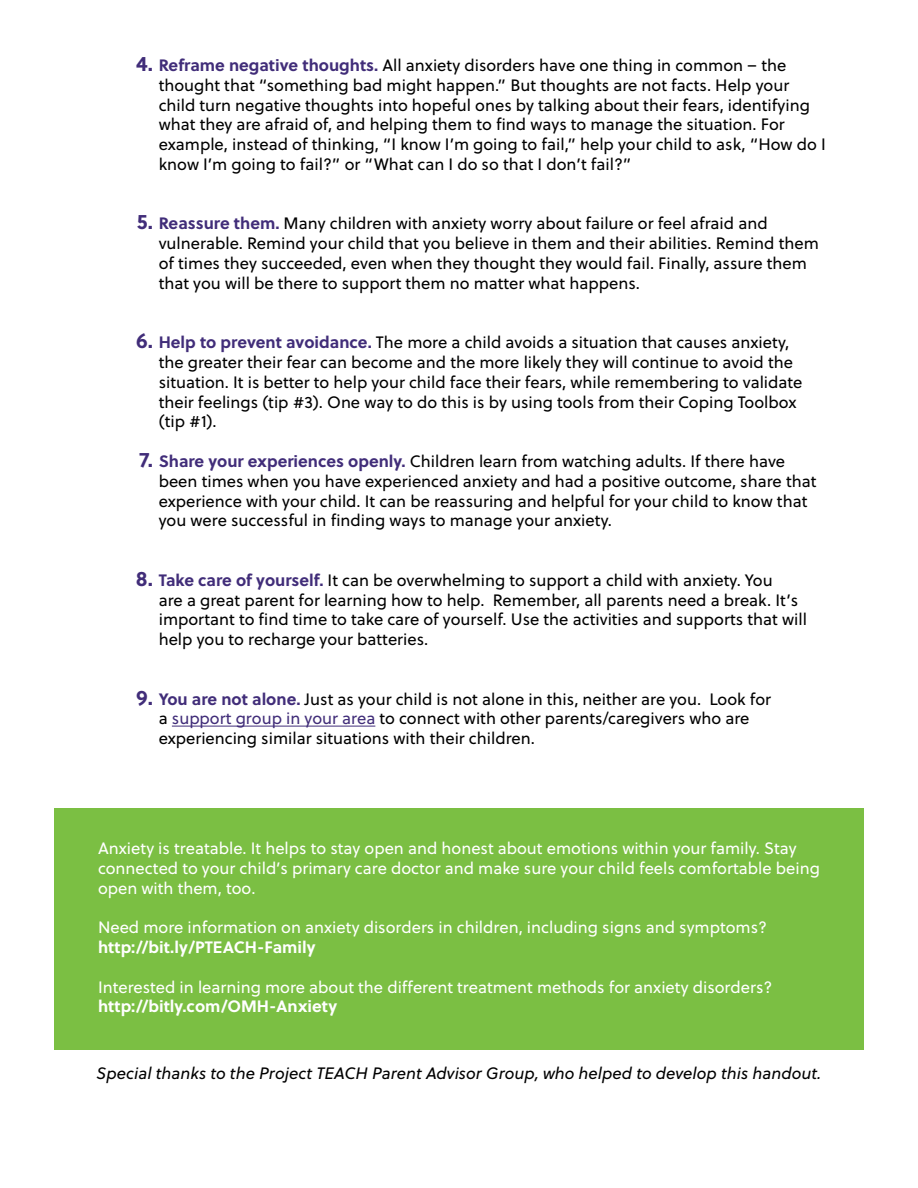
<style>
.page{position:relative;width:918px;height:1188px;background:#fff}
.page>*{position:absolute;margin:0;border:0;box-sizing:border-box;transform-origin:0 0}
.t1{font:700 21px "Soleil";color:#412d79}
.t2{font:16.5px/19.8px "Soleil";color:#000}
.t3{font:16.5px/19.8px "Soleil";color:#fff}
.t4{font:italic 16.5px "Soleil";color:#000}
.t5{font:700 16.5px "Soleil";color:#fff}
.s1{font-weight:700;color:#412d79}
.s2{color:#412d79}
</style>
<div class="page">
<div style="left:54px;top:808px;width:810px;height:242px;background:#7bbf43"></div>
<hr style="left:172px;top:726px;width:203px;height:1px;background:#412d79">
<p class="t1" style="left:136px;top:47px;width:18px">4.</p>
<p class="t2" style="left:159px;top:55px;width:669px"><span class="s1">Reframe negative thoughts.</span> All anxiety disorders have one thing in common – the thought that “something bad might happen.” But thoughts are not facts. Help your child turn negative thoughts into hopeful ones by talking about their fears, identifying what they are afraid of, and helping them to find ways to manage the situation. For example, instead of thinking, “I know I’m going to fail,” help your child to ask, “How do I know I’m going to fail?” or “What can I do so that I don’t fail?”</p>
<p class="t1" style="left:137px;top:206px;width:18px">5.</p>
<p class="t2" style="left:159px;top:213px;width:662px"><span class="s1">Reassure them.</span> Many children with anxiety worry about failure or feel afraid and vulnerable. Remind your child that you believe in them and their abilities. Remind them of times they succeeded, even when they thought they would fail. Finally, assure them that you will be there to support them no matter what happens.</p>
<p class="t1" style="left:136px;top:325px;width:18px">6.</p>
<p class="t2" style="left:159px;top:332px;width:645px"><span class="s1">Help to prevent avoidance.</span> The more a child avoids a situation that causes anxiety, the greater their fear can become and the more likely they will continue to avoid the situation. It is better to help your child face their fears, while remembering to validate their feelings (tip #3). One way to do this is by using tools from their Coping Toolbox (tip #1).</p>
<p class="t2" style="left:159px;top:451px;width:659px"><span class="s1">Share your experiences openly.</span> Children learn from watching adults. If there have been times when you have experienced anxiety and had a positive outcome, share that experience with your child. It can be reassuring and helpful for your child to know that you were successful in finding ways to manage your anxiety.</p>
<p class="t1" style="left:139px;top:443px;width:15px">7.</p>
<p class="t1" style="left:136px;top:562px;width:19px">8.</p>
<p class="t2" style="left:159px;top:570px;width:650px"><span class="s1">Take care of yourself.</span> It can be overwhelming to support a child with anxiety. You<br>are a great parent for learning how to help. Remember, all parents need a break. It’s important to find time to take care of yourself. Use the activities and supports that will help you to recharge your batteries.</p>
<p class="t1" style="left:136px;top:681px;width:18px">9.</p>
<p class="t2" style="left:159px;top:689px;width:614px"><span class="s1">You are not alone.</span> Just as your child is not alone in this, neither are you. Look for a <span class="s2">support group in your area</span> to connect with other parents/caregivers who are experiencing similar situations with their children.</p>
<p class="t3" style="left:98px;top:838px;width:723px">Anxiety is treatable. It helps to stay open and honest about emotions within your family. Stay connected to your child’s primary care doctor and make sure your child feels comfortable being open with them, too.</p>
<p class="t3" style="left:98px;top:917px;width:671px">Need more information on anxiety disorders in children, including signs and symptoms?</p>
<p class="t5" style="left:98px;top:934px;width:219px">http://bit.ly/PTEACH-Family</p>
<p class="t3" style="left:98px;top:976px;width:676px">Interested in learning more about the different treatment methods for anxiety disorders?</p>
<p class="t5" style="left:98px;top:994px;width:241px">http://bitly.com/OMH-Anxiety</p>
<p class="t4" style="left:97px;top:1061px;width:726px">Special thanks to the Project TEACH Parent Advisor Group, who helped to develop this handout.</p>
</div>
